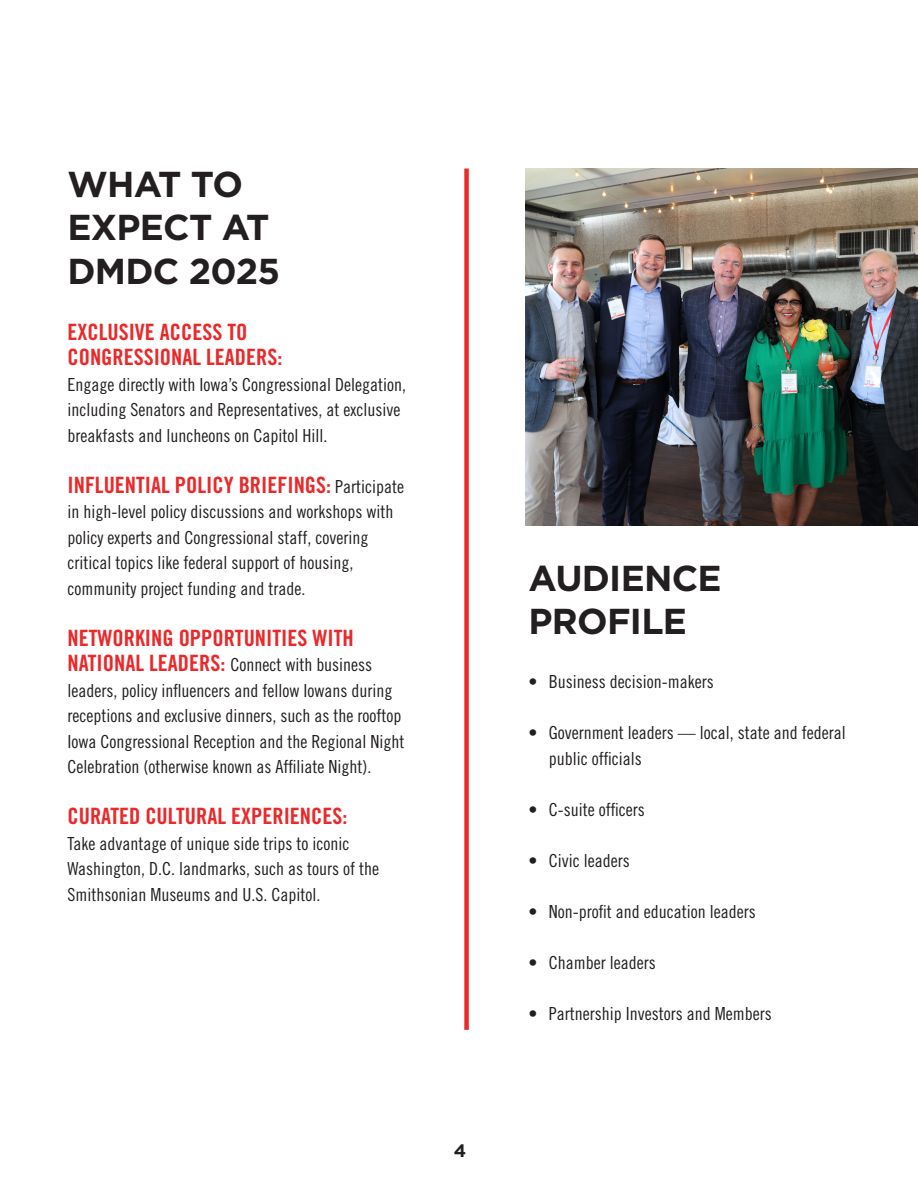
<style>
.page{position:relative;width:918px;height:1188px;background:#fff}
.page>*{position:absolute;margin:0;border:0;box-sizing:border-box;transform-origin:0 0}
.t1{font:700 36px/43.2px "Gotham";letter-spacing:-.02em;color:#231f20}
.t2{font:22.5px/25.5px "Trade Gothic LT Std Bd Cn 20";color:#e9292a}
.t3{font:18px/25.5px "Trade Gothic LT Std Cn 18";color:#231f20}
.t4{font:700 18px "Gotham";color:#231f20}
.s1{font-family:"Trade Gothic LT Std Cn 18";font-size:18px;color:#231f20}
.s2{font-family:"Trade Gothic LT Std Bd Cn 20";font-size:22.5px;color:#e9292a}
</style>
<div class="page">
<div style="left:464px;top:169px;width:5px;height:861px;background:#e9292a"></div>
<img style="left:525px;top:169px;width:393px;height:356px">
<p class="t1" style="left:68px;top:163px;width:214px">WHAT TO<br>EXPECT AT<br>DMDC 2025</p>
<p class="t2" style="left:68px;top:319px;width:216px">EXCLUSIVE ACCESS TO<br>CONGRESSIONAL LEADERS:</p>
<p class="t3" style="left:68px;top:372px;width:340px">Engage directly with Iowa’s Congressional Delegation, including Senators and Representatives, at exclusive breakfasts and luncheons on Capitol Hill.</p>
<p class="t2" style="left:68px;top:472px;width:338px">INFLUENTIAL POLICY BRIEFINGS: <span class="s1">Participate</span></p>
<p class="t3" style="left:68px;top:499px;width:327px">in high-level policy discussions and workshops with policy experts and Congressional staff, covering critical topics like federal support of housing, community project funding and trade.</p>
<p class="t2" style="left:68px;top:625px;width:288px">NETWORKING OPPORTUNITIES WITH</p>
<p class="t3" style="left:68px;top:652px;width:338px"><span class="s2">NATIONAL LEADERS:</span> Connect with business leaders, policy influencers and fellow Iowans during receptions and exclusive dinners, such as the rooftop Iowa Congressional Reception and the Regional Night Celebration (otherwise known as Affiliate Night).</p>
<p class="t2" style="left:68px;top:804px;width:281px">CURATED CULTURAL EXPERIENCES:</p>
<p class="t3" style="left:68px;top:831px;width:313px">Take advantage of unique side trips to iconic<br>Washington, D.C. landmarks, such as tours of the<br>Smithsonian Museums and U.S. Capitol.</p>
<p class="t4" style="left:454px;top:1139px;width:14px">4</p>
<p class="t1" style="left:529px;top:556px;width:195px">AUDIENCE<br>PROFILE</p>
<p class="t3" style="left:529px;top:669px;width:187px">• Business decision-makers</p>
<p class="t3" style="left:549px;top:720px;width:298px;text-indent:-20px">• Government leaders — local, state and federal public officials</p>
<p class="t3" style="left:529px;top:797px;width:118px">• C-suite officers</p>
<p class="t3" style="left:529px;top:848px;width:103px">• Civic leaders</p>
<p class="t3" style="left:529px;top:899px;width:229px">• Non-profit and education leaders</p>
<p class="t3" style="left:529px;top:950px;width:129px">• Chamber leaders</p>
<p class="t3" style="left:529px;top:1001px;width:245px">• Partnership Investors and Members</p>
</div>
